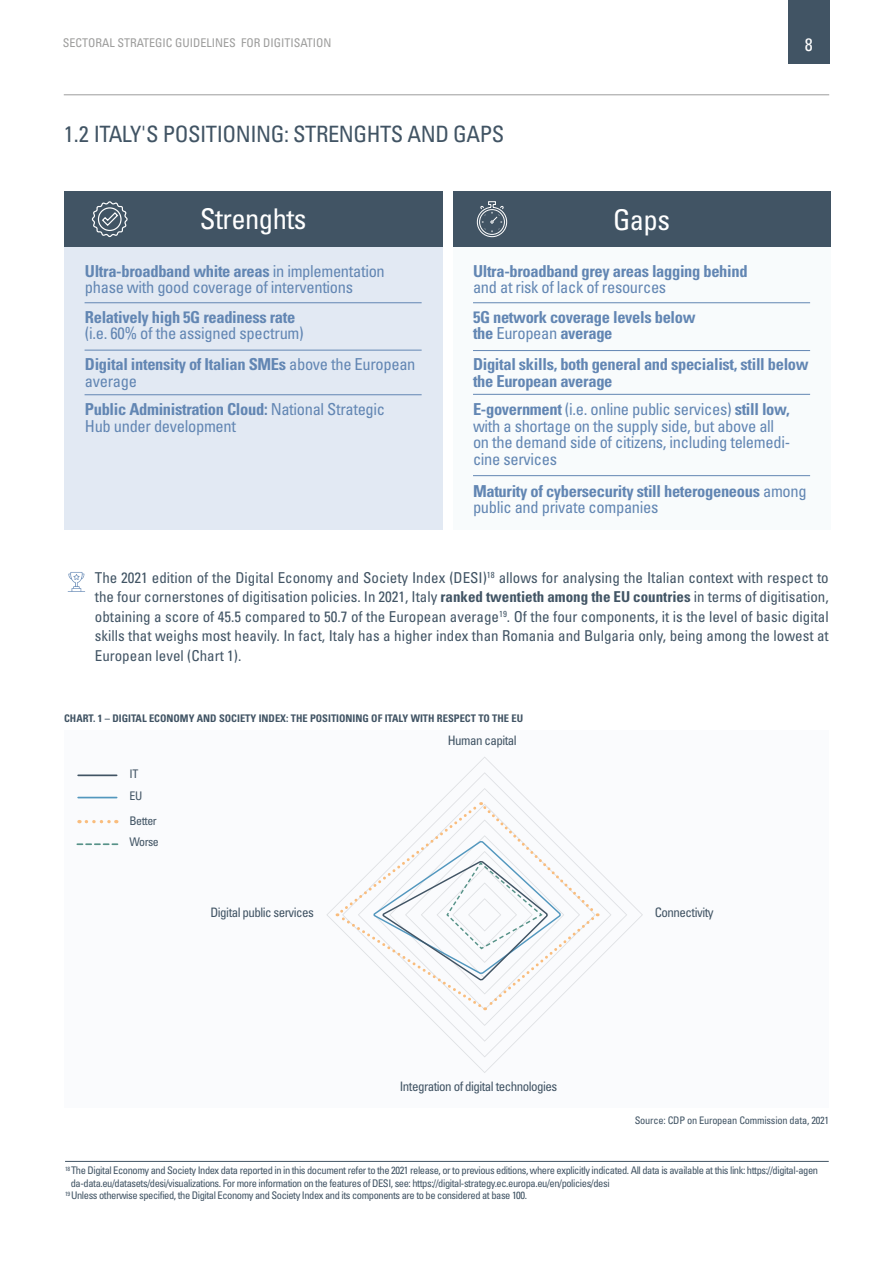
<style>
.page{position:relative;width:893px;height:1263px;background:#fff}
.page>*{position:absolute;margin:0;border:0;box-sizing:border-box;transform-origin:0 0}
.t1{font:condensed 28.5px "Univers";letter-spacing:-.02em;color:#fff}
.t2{font:condensed 22.5px "Univers";letter-spacing:-.02em;color:#415464}
.t3{font:condensed 18px "Univers";color:#fff}
.t4{font:condensed 16.5px/16.5px "Univers";letter-spacing:-.02em;color:#6286b3}
.t5{font:700 condensed 16.5px/16.5px "Univers";letter-spacing:-.02em;color:#6286b3}
.t6{font:condensed 15px/19.5px "Univers";color:#415464;text-align:justify}
.t7{font:condensed 13.05px "Univers";letter-spacing:-.04em;color:#415464}
.t8{font:condensed 12px "Univers";color:#9d9d9c}
.t9{font:condensed 11.85px/20.9px "Univers";letter-spacing:-.04em;color:#415464}
.t10{font:condensed 10.5px "Univers";letter-spacing:-.04em;color:#415464}
.t11{font:700 condensed 10.5px "Univers";color:#415464}
.t12{font:condensed 10.35px "Univers";letter-spacing:-.02em;color:#415464}
.s1{font-weight:700}
.s2{font-weight:400}
</style>
<div class="page">
<div style="left:788px;top:0;width:41px;height:64px;background:#415464"></div>
<hr style="left:64px;top:94px;width:765px;height:1px;background:#9d9d9c">
<div style="left:64px;top:730px;width:765px;height:378px;background:#fafbfd"></div>
<div style="left:64px;top:247px;width:378px;height:282px;background:#e2e9f3"></div>
<div style="left:453px;top:247px;width:377px;height:282px;background:#f8fbfc"></div>
<hr style="left:85px;top:302px;width:337px;height:1px;background:#6286b3">
<hr style="left:85px;top:394px;width:337px;height:1px;background:#6286b3">
<hr style="left:85px;top:350px;width:337px;height:1px;background:#6286b3">
<hr style="left:473px;top:302px;width:337px;height:1px;background:#6286b3">
<hr style="left:473px;top:475px;width:337px;height:1px;background:#6286b3">
<hr style="left:473px;top:350px;width:337px;height:1px;background:#6286b3">
<hr style="left:473px;top:394px;width:337px;height:1px;background:#6286b3">
<hr style="left:65px;top:1161px;width:764px;height:1px;background:#415464">
<div style="left:64px;top:192px;width:378px;height:55px;background:#415464"></div>
<div style="left:453px;top:192px;width:377px;height:55px;background:#415464"></div>
<svg style="left:91px;top:201px;width:37px;height:37px"></svg>
<svg style="left:476px;top:201px;width:32px;height:37px"></svg>
<svg style="left:68px;top:572px;width:17px;height:20px"></svg>
<svg style="left:438px;top:788px;width:173px;height:254px"></svg>
<svg style="left:423px;top:1011px;width:173px;height:15px"></svg>
<svg style="left:335px;top:801px;width:264px;height:210px"></svg>
<hr style="left:78px;top:774px;width:39px;height:2px;background:#415464">
<svg style="left:86px;top:820px;width:31px;height:3px"></svg>
<svg style="left:77px;top:843px;width:41px;height:2px"></svg>
<hr style="left:78px;top:797px;width:39px;height:1px;background:#5297be">
<p class="t8" style="left:63px;top:35px;width:270px">SECTORAL STRATEGIC GUIDELINES FOR DIGITISATION</p>
<h2 class="t2" style="left:64px;top:119px;width:442px">1.2 ITALY'S POSITIONING: STRENGHTS AND GAPS</h2>
<h1 class="t1" style="left:200px;top:200px;width:108px">Strenghts</h1>
<h1 class="t1" style="left:613px;top:202px;width:58px">Gaps</h1>
<p class="t4" style="left:85px;top:262px;width:301px"><span class="s1">Ultra-broadband white areas</span> in implementation phase with good coverage of interventions</p>
<p class="t5" style="left:473px;top:263px;width:276px">Ultra-broadband grey areas lagging behind</p>
<p class="t4" style="left:473px;top:279px;width:195px">and at risk of lack of resources</p>
<p class="t5" style="left:85px;top:308px;width:212px">Relatively high 5G readiness rate</p>
<p class="t4" style="left:85px;top:325px;width:220px">(i.e. 60% of the assigned spectrum)</p>
<p class="t5" style="left:473px;top:308px;width:224px">5G network coverage levels below the <span class="s2">European</span> average</p>
<p class="t3" style="left:805px;top:33px;width:9px">8</p>
<p class="t5" style="left:85px;top:356px;width:332px">Digital intensity of Italian SMEs <span class="s2">above the European average</span></p>
<p class="t5" style="left:473px;top:356px;width:337px">Digital skills, both general and specialist, still below the European average</p>
<p class="t4" style="left:85px;top:401px;width:302px"><span class="s1">Public Administration Cloud:</span> National Strategic<br>Hub under development</p>
<p class="t4" style="left:473px;top:401px;width:319px"><span class="s1">E-government</span> (i.e. online public services) <span class="s1">still low, </span>with a shortage on the supply side, but above all on the demand side of citizens, including telemedi&shy;cine services</p>
<p class="t5" style="left:473px;top:483px;width:335px">Maturity of cybersecurity still heterogeneous <span class="s2">among public and private companies</span></p>
<p class="t6" style="left:95px;top:567px;width:735px">The 2021 edition of the Digital Economy and Society Index (DESI)<sup>18</sup> allows for analysing the Italian context with respect to the four cornerstones of digitisation policies. In 2021, Italy <span class="s1">ranked twentieth among the EU countries</span> in terms of digitisation, obtaining a score of 45.5 compared to 50.7 of the European average<sup>19</sup>. Of the four components, it is the level of basic digital skills that weighs most heavily. In fact, Italy has a higher index than Romania and Bulgaria only, being among the lowest at European level (Chart 1).</p>
<p class="t11" style="left:64px;top:712px;width:461px">CHART. 1 – DIGITAL ECONOMY AND SOCIETY INDEX: THE POSITIONING OF ITALY WITH RESPECT TO THE EU</p>
<p class="t9" style="left:130px;top:763px;width:10px">IT</p>
<p class="t9" style="left:130px;top:810px;width:31px">Better<br>Worse</p>
<p class="t9" style="left:130px;top:786px;width:14px">EU</p>
<p class="t7" style="left:448px;top:732px;width:71px">Human capital</p>
<p class="t7" style="left:210px;top:904px;width:105px">Digital public services</p>
<p class="t7" style="left:655px;top:904px;width:60px">Connectivity</p>
<p class="t7" style="left:400px;top:1078px;width:159px">Integration of digital technologies</p>
<p class="t12" style="left:635px;top:1113px;width:196px">Source: CDP on European Commission data, 2021</p>
<p class="t10" style="left:65px;top:1163px;width:755px"><sup>18</sup> The Digital Economy and Society Index data reported in in this document refer to the 2021 release, or to previous editions, where explicitly indicated. All data is available at this link: https://digital-agen</p>
<p class="t10" style="left:71px;top:1176px;width:540px">da-data.eu/datasets/desi/visualizations. For more information on the features of DESI, see: https://digital-strategy.ec.europa.eu/en/policies/desi</p>
<p class="t10" style="left:65px;top:1189px;width:463px"><sup>19</sup> Unless otherwise specified, the Digital Economy and Society Index and its components are to be considered at base 100.</p>
</div>
